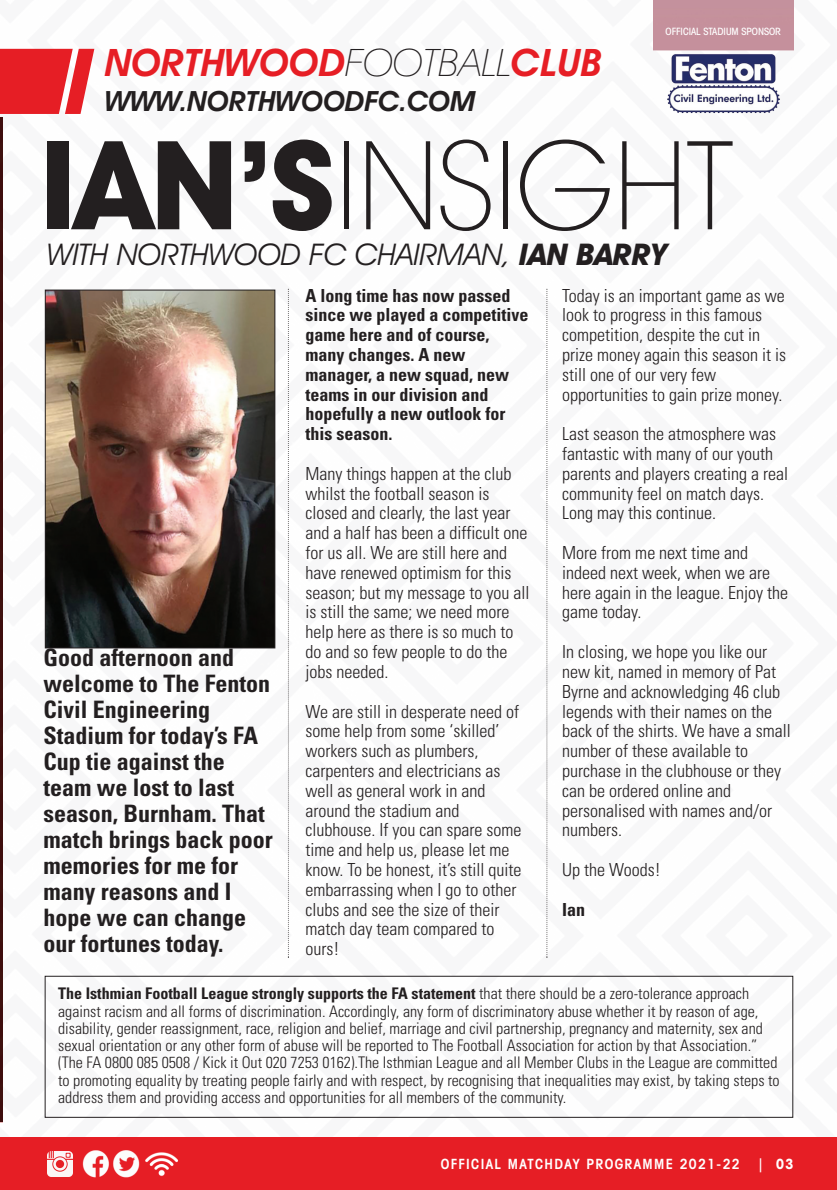
<style>
.page{position:relative;width:837px;height:1190px;background:#fff}
.page>*{position:absolute;margin:0;border:0;box-sizing:border-box;transform-origin:0 0}
.t1{font:200 123.8px "Avant Garde IT Cby BT";color:#231f20}
.t2{font:italic 600 38px "Avant Garde IT Cby BT";color:#e61e25}
.t3{font:italic 30px "Avant Garde IT Cby BT";color:#231f20}
.t4{font:italic 600 28px "Avant Garde IT Cby BT";color:#231f20}
.t5{font:700 condensed 24px/26px "Univers";color:#231f20}
.t6{font:300 condensed 18px/19.8px "Univers";color:#231f20}
.t7{font:700 condensed 18px/19.8px "Univers";color:#231f20}
.t8{font:300 condensed 16px/17.2px "Univers";color:#231f20}
.t9{font:600 condensed 14px "Avant Garde IT Cby BT";letter-spacing:.1em;color:#fff}
.t10{font:500 condensed 10px "Avant Garde IT Cby BT";color:#fff}
.s1{font-weight:200;color:#231f20}
.s2{font-weight:700}
</style>
<div class="page">
<svg style="left:0;top:49px;width:94px;height:65px;background:#e83b42"></svg>
<img style="left:653px;top:0;width:140px;height:114px">
<div style="left:0;top:1137px;width:837px;height:52px;background:#e61e25"></div>
<img style="left:82px;top:1150px;width:58px;height:28px">
<img style="left:47px;top:1151px;width:25px;height:25px">
<img style="left:145px;top:1152px;width:33px;height:24px">
<hr style="left:0;top:117px;width:2px;height:1005px;background:#3e0d0d">
<img style="left:47px;top:291px;width:226px;height:355px">
<div style="left:45px;top:289px;width:230px;height:359px;border:1px solid #231f20"></div>
<svg style="left:546px;top:289px;width:1px;height:668px"></svg>
<svg style="left:288px;top:289px;width:1px;height:668px"></svg>
<div style="left:45px;top:975px;width:748px;height:142px;border:1px solid #231f20"></div>
<p class="t2" style="left:105px;top:48px;width:498px">NORTHWOOD<span class="s1">FOOTBALL</span>CLUB</p>
<p class="t4" style="left:105px;top:91px;width:372px">WWW.NORTHWOODFC.COM</p>
<p class="t10" style="left:665px;top:28px;width:117px">OFFICIAL STADIUM SPONSOR</p>
<p class="t1" style="left:41px;top:140px;width:693px"><span class="s2">IAN’S</span>INSIGHT</p>
<p class="t3" style="left:47px;top:244px;width:622px">WITH NORTHWOOD FC CHAIRMAN, <span class="s2">IAN BARRY</span></p>
<p class="t5" style="left:43px;top:647px;width:231px">Good afternoon and welcome to The Fenton<br>Civil Engineering<br>Stadium for today’s FA<br>Cup tie against the team we lost to last season, Burnham. That match brings back poor memories for me for many reasons and I hope we can change our fortunes today.</p>
<p class="t7" style="left:305px;top:287px;width:224px">A long time has now passed since we played a competitive game here and of course, many changes. A new manager, a new squad, new teams in our division and hopefully a new outlook for this season.</p>
<p class="t6" style="left:305px;top:465px;width:225px">Many things happen at the club whilst the football season is closed and clearly, the last year and a half has been a difficult one for us all. We are still here and have renewed optimism for this season; but my message to you all is still the same; we need more help here as there is so much to do and so few people to do the jobs needed.</p>
<p class="t6" style="left:305px;top:703px;width:218px">We are still in desperate need of some help from some ‘skilled’ workers such as plumbers, carpenters and electricians as well as general work in and around the stadium and clubhouse. If you can spare some time and help us, please let me know. To be honest, it’s still quite embarrassing when I go to other clubs and see the size of their match day team compared to ours!</p>
<p class="t6" style="left:562px;top:287px;width:225px">Today is an important game as we look to progress in this famous competition, despite the cut in prize money again this season it is still one of our very few opportunities to gain prize money.</p>
<p class="t6" style="left:562px;top:426px;width:227px">Last season the atmosphere was fantastic with many of our youth parents and players creating a real community feel on match days.<br>Long may this continue.</p>
<p class="t6" style="left:562px;top:544px;width:227px">More from me next time and indeed next week, when we are here again in the league. Enjoy the game today.</p>
<p class="t6" style="left:562px;top:643px;width:230px">In closing, we hope you like our new kit, named in memory of Pat<br>Byrne and acknowledging 46 club legends with their names on the back of the shirts. We have a small number of these available to purchase in the clubhouse or they can be ordered online and personalised with names and/or numbers.</p>
<p class="t6" style="left:562px;top:861px;width:100px">Up the Woods!</p>
<p class="t7" style="left:562px;top:901px;width:25px">Ian</p>
<p class="t8" style="left:58px;top:986px;width:723px"><span class="s2">The Isthmian Football League strongly supports the FA statement</span> that there should be a zero-tolerance approach against racism and all forms of discrimination. Accordingly, any form of discriminatory abuse whether it by reason of age, disability, gender reassignment, race, religion and belief, marriage and civil partnership, pregnancy and maternity, sex and sexual orientation or any other form of abuse will be reported to The Football Association for action by that Association.” (The FA 0800 085 0508 / Kick it Out 020 7253 0162).The Isthmian League and all Member Clubs in the League are committed to promoting equality by treating people fairly and with respect, by recognising that inequalities may exist, by taking steps to address them and providing access and opportunities for all members of the community.</p>
<p class="t9" style="left:441px;top:1158px;width:354px">OFFICIAL MATCHDAY PROGRAMME 2021-22 | <span class="s2">03</span></p>
</div>
